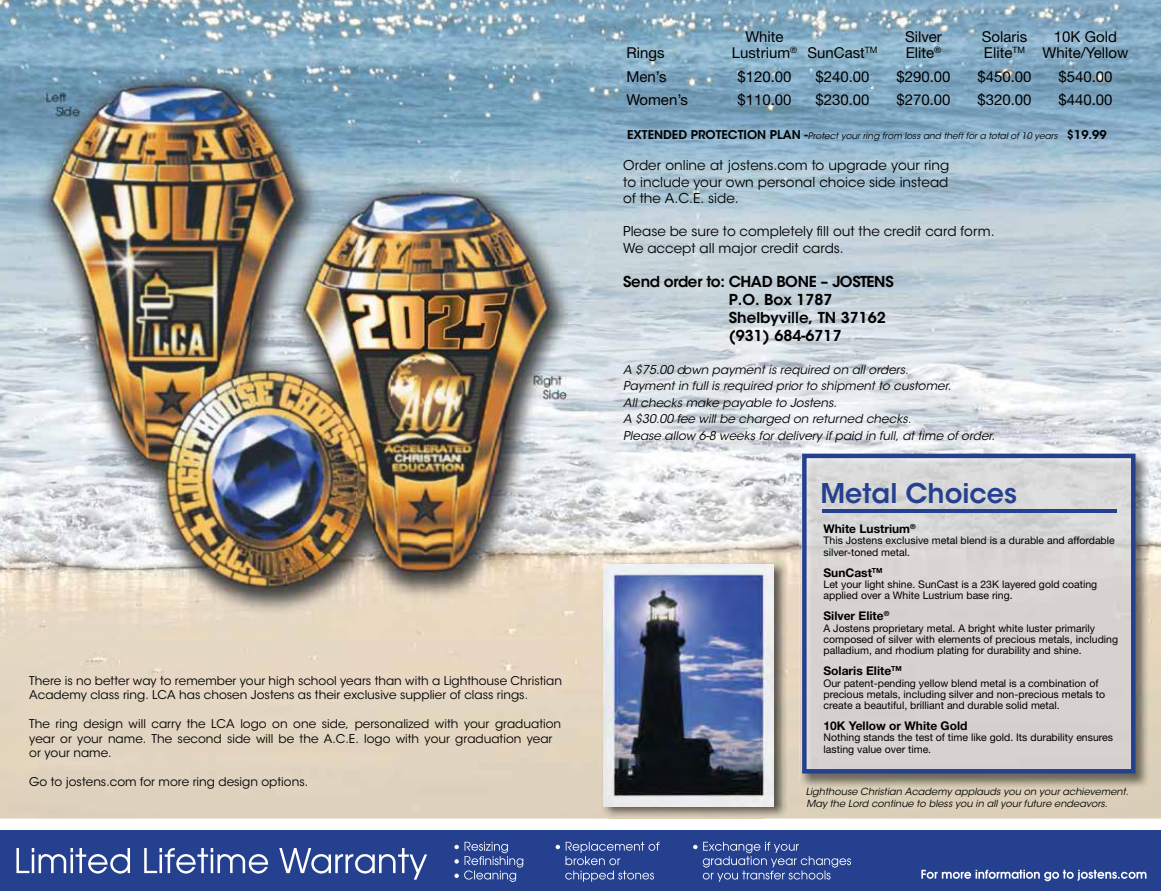
<style>
.page{position:relative;width:1161px;height:891px;background:#fff}
.page>*{position:absolute;margin:0;border:0;box-sizing:border-box;transform-origin:0 0}
.t1{font:600 27px "ITC Avant Garde Std";color:#25408f}
.t2{font:15px "Helvetica Neue LT Std";color:#000}
.t3{font:600 15px/18px "ITC Avant Garde Std";color:#000}
.t4{font:13.5px/16.4px "ITC Avant Garde Std";color:#000;text-align:justify}
.t5{font:12px/14.4px "ITC Avant Garde Std";color:#000}
.t6{font:italic 12px/16.5px "ITC Avant Garde Std";color:#000}
.t7{font:700 12px "Helvetica Neue LT Std";color:#000}
.t8{font:10.5px/11.2px "Helvetica Neue LT Std";color:#000}
.t9{font:italic 9.75px "ITC Avant Garde Std";color:#000}
.t10{font:italic 9px "ITC Avant Garde Std";color:#000}
.s1{font-weight:600;font-style:normal;font-size:12px}
</style>
<div class="page">
<img style="left:598px;top:0;width:563px;height:89px">
<img style="left:598px;top:89px;width:528px;height:364px">
<img style="left:1126px;top:89px;width:35px;height:730px">
<img style="left:598px;top:453px;width:201px;height:157px">
<div style="left:0;top:831px;width:1161px;height:60px;background:#25408f"></div>
<img style="left:601px;top:560px;width:187px;height:258px">
<img style="left:603px;top:564px;width:170px;height:242px">
<svg style="left:16px;top:848px;width:411px;height:32px"></svg>
<svg style="left:921px;top:870px;width:226px;height:11px"></svg>
<svg style="left:454px;top:842px;width:69px;height:40px"></svg>
<svg style="left:565px;top:871px;width:89px;height:11px"></svg>
<svg style="left:556px;top:842px;width:104px;height:23px"></svg>
<svg style="left:693px;top:842px;width:158px;height:40px"></svg>
<img style="left:799px;top:452px;width:350px;height:337px">
<img style="left:808px;top:787px;width:319px;height:2px">
<svg style="left:802px;top:454px;width:334px;height:320px;background:#cdcbcd"></svg>
<hr style="left:822px;top:510px;width:295px;height:3px;background:#25408f">
<img style="left:0;top:0;width:598px;height:639px">
<p class="t5" style="left:29px;top:674px;width:534px">There is no better way to remember your high school years than with a Lighthouse Christian<br>Academy class ring. LCA has chosen Jostens as their exclusive supplier of class rings.</p>
<p class="t5" style="left:29px;top:717px;width:533px">The ring design will carry the LCA logo on one side, personalized with your graduation year or your name. The second side will be the A.C.E. logo with your graduation year or your name.</p>
<p class="t5" style="left:29px;top:774px;width:280px">Go to jostens.com for more ring design options.</p>
<h2 class="t2" style="left:745px;top:28px;width:40px">White</h2>
<h2 class="t2" style="left:905px;top:28px;width:38px">Silver</h2>
<h2 class="t2" style="left:982px;top:28px;width:47px">Solaris</h2>
<h2 class="t2" style="left:1054px;top:28px;width:65px">10K Gold</h2>
<h2 class="t2" style="left:627px;top:44px;width:40px">Rings</h2>
<h2 class="t2" style="left:732px;top:44px;width:147px">Lustrium<sup>®</sup> SunCast<sup>TM</sup></h2>
<h2 class="t2" style="left:906px;top:44px;width:37px">Elite<sup>®</sup></h2>
<h2 class="t2" style="left:984px;top:44px;width:146px">Elite<sup>TM</sup> White/Yellow</h2>
<h2 class="t2" style="left:627px;top:67px;width:42px">Men’s</h2>
<h2 class="t2" style="left:737px;top:67px;width:56px">$120.00</h2>
<h2 class="t2" style="left:815px;top:67px;width:56px">$240.00</h2>
<h2 class="t2" style="left:896px;top:67px;width:56px">$290.00</h2>
<h2 class="t2" style="left:977px;top:67px;width:56px">$450.00</h2>
<h2 class="t2" style="left:1058px;top:67px;width:56px">$540.00</h2>
<h2 class="t2" style="left:627px;top:91px;width:63px">Women’s</h2>
<h2 class="t2" style="left:737px;top:91px;width:56px">$110.00</h2>
<h2 class="t2" style="left:815px;top:91px;width:56px">$230.00</h2>
<h2 class="t2" style="left:896px;top:91px;width:56px">$270.00</h2>
<h2 class="t2" style="left:977px;top:91px;width:56px">$320.00</h2>
<h2 class="t2" style="left:1058px;top:91px;width:56px">$440.00</h2>
<p class="t10" style="left:627px;top:131px;width:481px"><span class="s1">EXTENDED PROTECTION PLAN -</span> Protect your ring from loss and theft for a total of 10 years <span class="s1">$19.99</span></p>
<p class="t4" style="left:623px;top:157px;width:328px">Order online at jostens.com to upgrade your ring to include your own personal choice side instead of the A.C.E. side.</p>
<p class="t4" style="left:623px;top:223px;width:373px">Please be sure to completely fill out the credit card form.<br>We accept all major credit cards.</p>
<h2 class="t3" style="left:729px;top:272px;width:166px;text-indent:-106px">eS n d o d r e o t r C: H A D OB N OJ–E NE T S S<br>P.O. Box 1787<br>Shelbyville, TN 37162 (931) 684-6717</h2>
<p class="t6" style="left:623px;top:361px;width:373px">A $75.00 down payment is required on all orders.<br>Payment in full is required prior to shipment to customer.<br>All checks make payable to Jostens.<br>A $30.00 fee will be charged on returned checks.<br>Please allow 6-8 weeks for delivery if paid in full, at time of order.</p>
<h1 class="t1" style="left:820px;top:476px;width:198px">Metal Choices</h1>
<p class="t7" style="left:824px;top:521px;width:94px">White Lustrium<sup>®</sup></p>
<p class="t8" style="left:824px;top:535px;width:293px">This Jostens exclusive metal blend is a durable and affordable silver-toned metal.</p>
<p class="t7" style="left:824px;top:565px;width:61px">SunCast<sup>TM</sup></p>
<p class="t8" style="left:824px;top:579px;width:275px">Let your light shine. SunCast is a 23K layered gold coating applied over a White Lustrium base ring.</p>
<p class="t7" style="left:824px;top:609px;width:67px">Silver Elite<sup>®</sup></p>
<p class="t8" style="left:824px;top:622px;width:296px">A Jostens proprietary metal. A bright white luster primarily composed of silver with elements of precious metals, including palladium, and rhodium plating for durability and shine.</p>
<p class="t7" style="left:824px;top:664px;width:80px">Solaris Elite<sup>TM</sup></p>
<p class="t8" style="left:824px;top:677px;width:283px">Our patent-pending yellow blend metal is a combination of precious metals, including silver and non-precious metals to create a beautiful, brilliant and durable solid metal.</p>
<p class="t7" style="left:824px;top:719px;width:145px">10K Yellow or White Gold</p>
<p class="t8" style="left:824px;top:732px;width:291px">Nothing stands the test of time like gold. Its durability ensures lasting value over time.</p>
<p class="t9" style="left:806px;top:785px;width:324px">Lighthouse Christian Academy applauds you on your achievement.</p>
<p class="t9" style="left:806px;top:797px;width:303px">May the Lord continue to bless you in all your future endeavors.</p>
</div>
